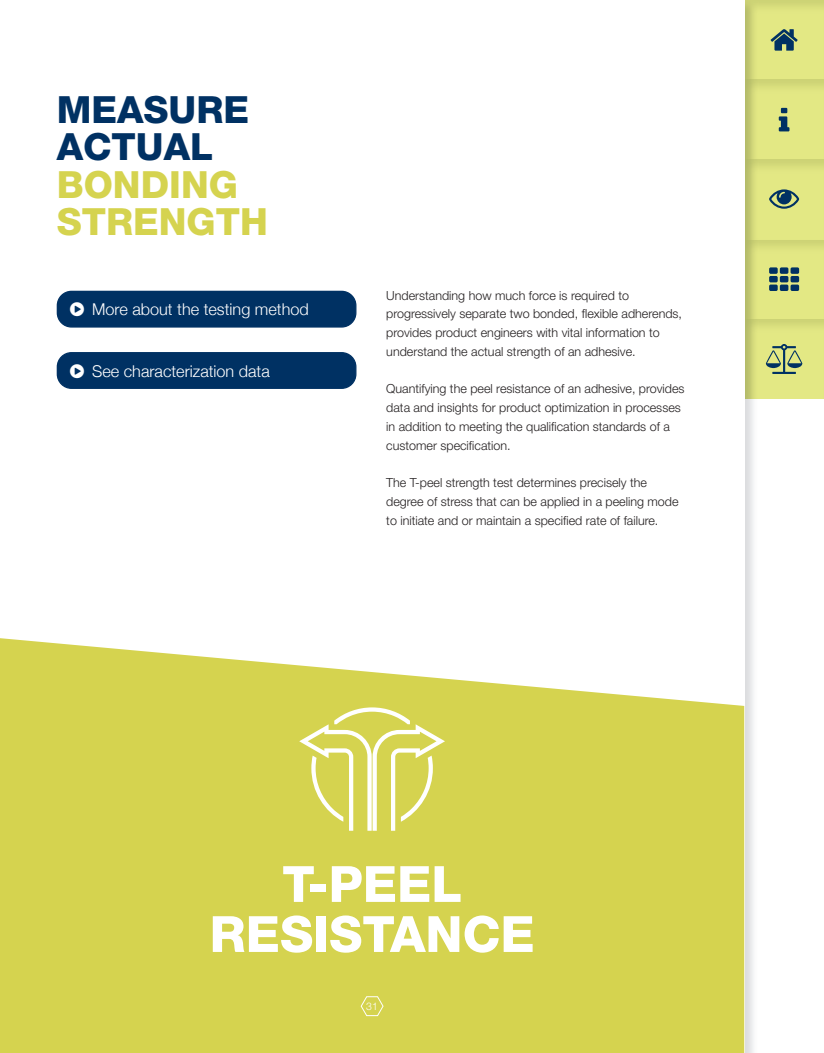
<style>
.page{position:relative;width:824px;height:1053px;background:#fff}
.page>*{position:absolute;margin:0;border:0;box-sizing:border-box;transform-origin:0 0}
.t1{font:800 50px/50px "Helvetica Neue LT Std";color:#fff;text-align:center}
.t2{font:800 37.5px/37.5px "Helvetica Neue LT Std";color:#d5d34f}
.t3{font:800 37.5px/37.5px "Helvetica Neue LT Std";color:#003163}
.t4{font:300 16.25px "Helvetica Neue";color:#fff}
.t5{font:300 12.5px/18.8px "Helvetica Neue LT Std";color:#231f20}
.t6{font:300 10.5px "Helvetica Neue LT Std";color:#fff}
</style>
<div class="page">
<svg style="left:770px;top:29px;width:28px;height:22px"></svg>
<svg style="left:779px;top:108px;width:10px;height:23px"></svg>
<svg style="left:769px;top:267px;width:30px;height:24px"></svg>
<svg style="left:769px;top:189px;width:30px;height:20px"></svg>
<svg style="left:766px;top:344px;width:36px;height:30px"></svg>
<svg style="left:0;top:638px;width:744px;height:414px;background:#d8d65d"></svg>
<svg style="left:299px;top:707px;width:146px;height:123px"></svg>
<div style="left:57px;top:352px;width:299px;height:36px;background:#003163;border-radius:14px"></div>
<div style="left:57px;top:352px;width:299px;height:37px;border:1px solid #003163;border-radius:14px"></div>
<div style="left:57px;top:291px;width:299px;height:36px;background:#003163;border-radius:14px"></div>
<div style="left:57px;top:291px;width:299px;height:36px;border:1px solid #003163;border-radius:14px"></div>
<svg style="left:360px;top:995px;width:24px;height:21px"></svg>
<h2 class="t3" style="left:57px;top:90px;width:194px">MEASURE<br>ACTUAL</h2>
<h2 class="t2" style="left:57px;top:165px;width:213px">BONDING<br>STRENGTH</h2>
<h3 class="t4" style="left:92px;top:296px;width:218px">More about the testing method</h3>
<h3 class="t4" style="left:92px;top:357px;width:179px">See characterization data</h3>
<p class="t5" style="left:386px;top:285px;width:297px">Understanding how much force is required to progressively separate two bonded, flexible adherends, provides product engineers with vital information to understand the actual strength of an adhesive.</p>
<p class="t5" style="left:386px;top:379px;width:300px">Quantifying the peel resistance of an adhesive, provides data and insights for product optimization in processes in addition to meeting the qualification standards of a customer specification.</p>
<p class="t5" style="left:386px;top:473px;width:294px">The T-peel strength test determines precisely the degree of stress that can be applied in a peeling mode to initiate and or maintain a specified rate of failure.</p>
<h1 class="t1" style="left:210px;top:858px;width:327px">T-PEEL<br>RESISTANCE</h1>
<p class="t6" style="left:366px;top:999px;width:13px">31</p>
</div>
